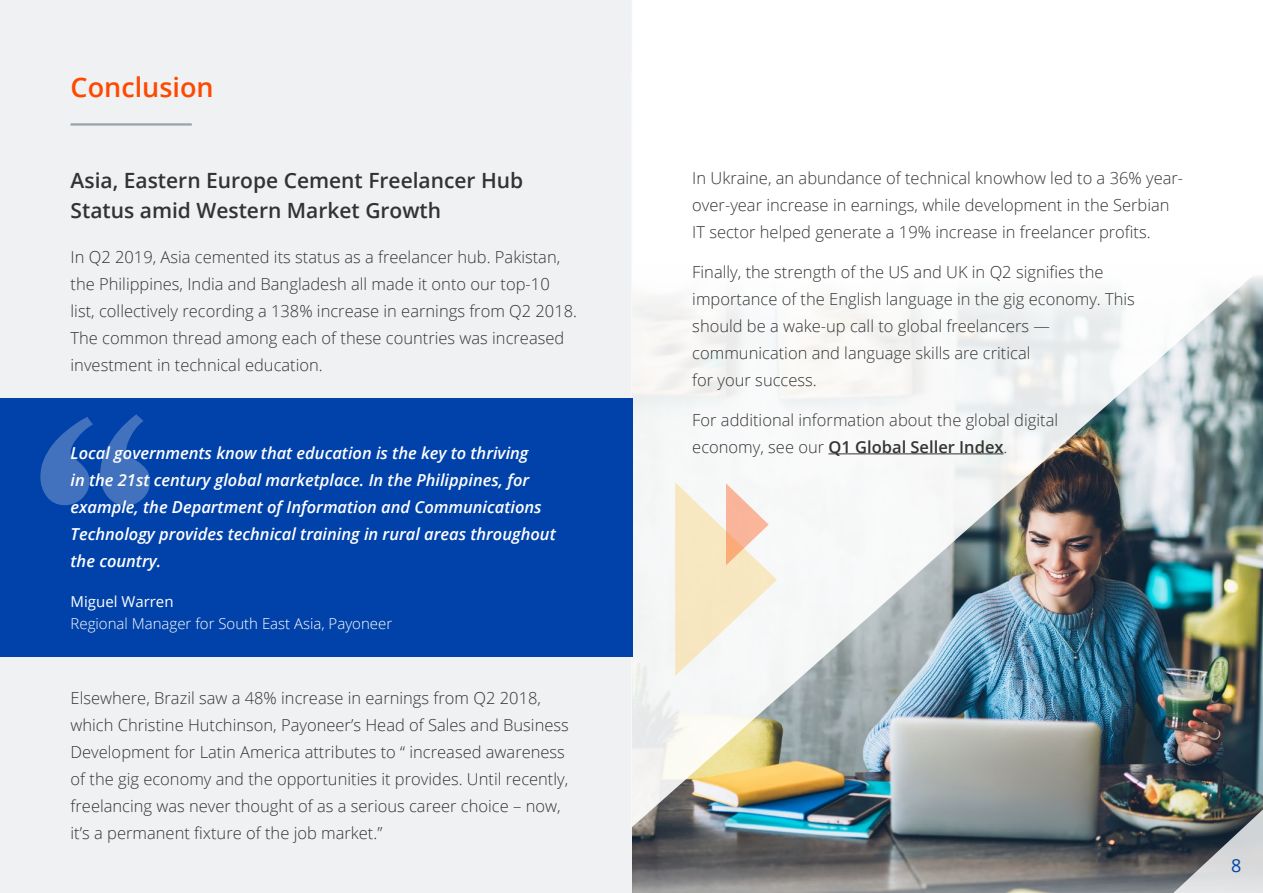
<style>
.page{position:relative;width:1263px;height:893px;background:#fff}
.page>*{position:absolute;margin:0;border:0;box-sizing:border-box;transform-origin:0 0}
.t1{font:600 27px "Open Sans";color:#ff4800}
.t2{font:600 21px/30px "Open Sans";color:#333}
.t3{font:18px "Open Sans";color:#0042a9}
.t4{font:300 16.5px/27px "Open Sans";color:#343433}
.t5{font:italic 600 16.5px/27px "Open Sans";color:#fff}
.t6{font:300 15px "Open Sans";color:#fff}
.t7{font:15px "Open Sans";color:#fff}
.s1{font-weight:600}
</style>
<div class="page">
<div style="left:0;top:0;width:632px;height:893px;background:#f0f1f2"></div>
<img style="left:632px;top:828px;width:534px;height:65px">
<img style="left:632px;top:276px;width:631px;height:552px">
<svg style="left:675px;top:482px;width:102px;height:194px"></svg>
<hr style="left:828px;top:453px;width:176px;height:1px;background:#343433">
<hr style="left:71px;top:123px;width:121px;height:3px;background:#98a3aa">
<img style="left:1166px;top:804px;width:97px;height:89px">
<div style="left:0;top:398px;width:632px;height:259px;background:#0042a9"></div>
<svg style="left:40px;top:414px;width:110px;height:92px"></svg>
<h1 class="t1" style="left:71px;top:69px;width:145px">Conclusion</h1>
<p class="t2" style="left:71px;top:164px;width:454px">Asia, Eastern Europe Cement Freelancer Hub<br>Status amid Western Market Growth</p>
<p class="t4" style="left:71px;top:243px;width:508px">In Q2 2019, Asia cemented its status as a freelancer hub. Pakistan, the Philippines, India and Bangladesh all made it onto our top-10 list, collectively recording a 138% increase in earnings from Q2 2018.<br>The common thread among each of these countries was increased investment in technical education.</p>
<p class="t5" style="left:71px;top:439px;width:487px">Local governments know that education is the key to thriving<br>in the 21st century global marketplace In. the Philippines, for example, the Department of Information and Communications Technology provides technical training in rural areas throughout the country.</p>
<p class="t7" style="left:71px;top:591px;width:104px">Miguel Warren</p>
<p class="t6" style="left:71px;top:613px;width:323px">Regional Manager for South East Asia, Payoneer</p>
<p class="t4" style="left:71px;top:684px;width:500px">Elsewhere, Brazil saw a 48% increase in earnings from Q2 2018, which Christine Hutchinson, Payoneers’ Head of Sales and Business Development for Latin America attributes to “ increased awareness of the gig economy and the opportunities it provides. Until recently, freelancing was never thought of as a serious career choice – now,<br>as’i t permanent fixture of the job market “.</p>
<p class="t4" style="left:692px;top:164px;width:492px">In Ukraine, an abundance of technical knowhow led to a 36% year-</p>
<p class="t4" style="left:692px;top:218px;width:460px">IT sector helped generate a 19% increase in freelancer profits.</p>
<p class="t4" style="left:692px;top:258px;width:444px">Finally, the strength of the US and UK in Q2 signifies the importance of the English language in the gig economy. This should be a wake-up call to global freelancers — communication and language skills are critical<br>for your success.</p>
<p class="t4" style="left:692px;top:406px;width:367px">For additional information about the global digital economy, see our <span class="s1">Q1 Global Seller Index</span>.</p>
<p class="t4" style="left:692px;top:191px;width:479px">over-year increase in earnings, while development in the Serbian</p>
<p class="t3" style="left:1231px;top:853px;width:12px">8</p>
</div>
